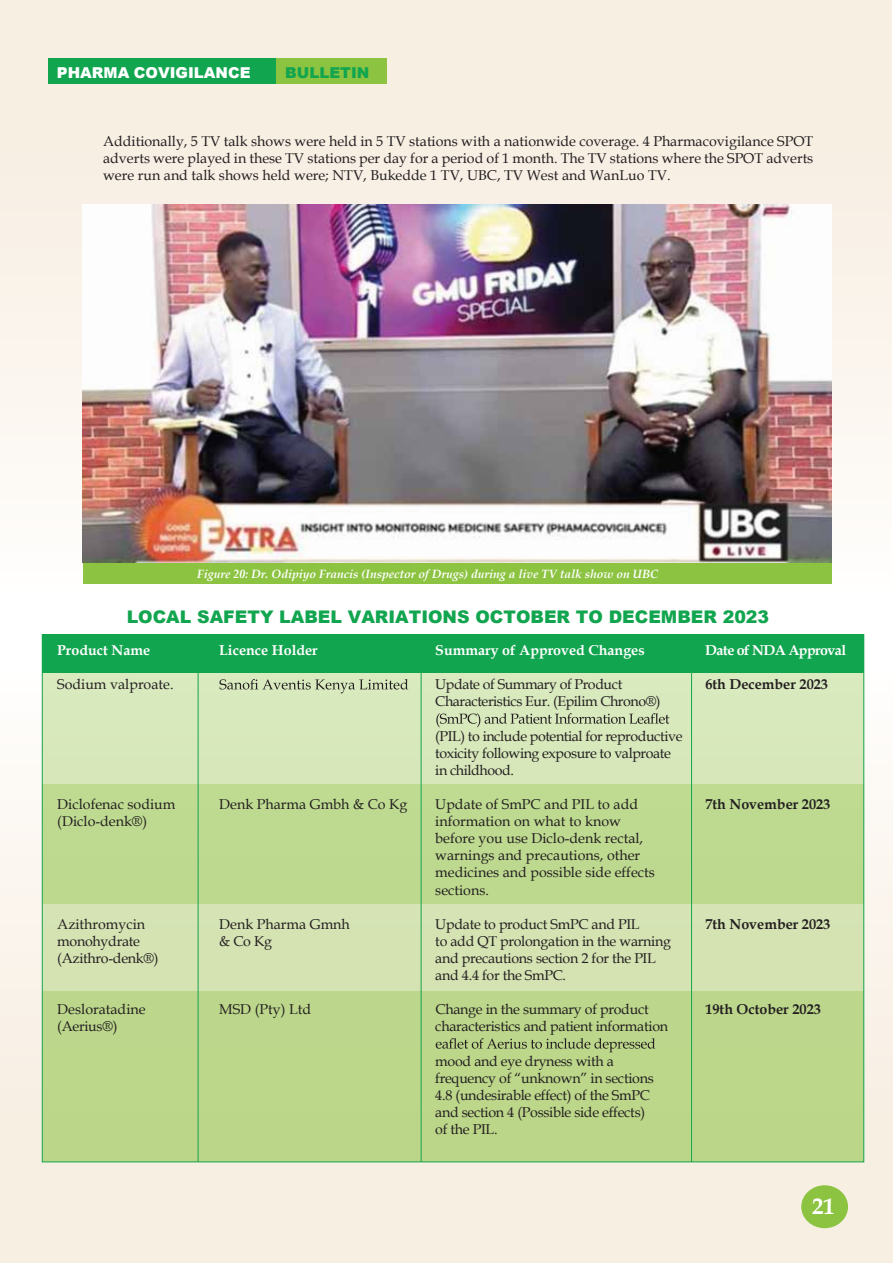
<style>
.page{position:relative;width:893px;height:1263px;background:#fff}
.page>*{position:absolute;margin:0;border:0;box-sizing:border-box;transform-origin:0 0}
.t1{font:700 22.65px "Book Antiqua";color:#fff}
.t2{font:900 17.4px "Arial";color:#12a54f}
.t3{font:900 15px "Arial";color:#fff}
.t4{font:900 15px "Arial";color:#12a54f}
.t5{font:14.25px/17.1px "Book Antiqua";letter-spacing:-.02em;color:#231f20}
.t6{font:14.25px/17.1px "Book Antiqua";color:#231f20}
.t7{font:700 14.25px "Book Antiqua";color:#231f20}
.t8{font:700 14.25px "Book Antiqua";color:#fff}
.t9{font:700 14.25px "Book Antiqua";letter-spacing:-.04em;color:#fff}
.t10{font:italic 700 12px "Book Antiqua";color:#fff}
</style>
<div class="page">
<div style="left:0;top:0;width:891px;height:641px;background:linear-gradient(to bottom,#f6ecde,#fefdfc)"></div>
<div style="left:0;top:622px;width:893px;height:641px;background:linear-gradient(to bottom,#fdfdfc,#f5ebdc)"></div>
<div style="left:42px;top:634px;width:822px;height:528px;background:#d7e7ba"></div>
<div style="left:48px;top:58px;width:229px;height:26px;background:#12a54f"></div>
<div style="left:277px;top:58px;width:110px;height:26px;background:#8cc341"></div>
<div style="left:42px;top:635px;width:822px;height:38px;background:#12a54f"></div>
<div style="left:42px;top:784px;width:822px;height:119px;background:#bed990"></div>
<div style="left:42px;top:991px;width:822px;height:171px;background:#bcd78a"></div>
<svg style="left:219px;top:679px;width:189px;height:14px"></svg>
<svg style="left:436px;top:713px;width:233px;height:14px"></svg>
<svg style="left:436px;top:1038px;width:219px;height:14px"></svg>
<hr style="left:198px;top:635px;width:1px;height:527px;background:#12a54f">
<hr style="left:421px;top:635px;width:1px;height:527px;background:#12a54f">
<hr style="left:691px;top:635px;width:1px;height:527px;background:#12a54f">
<img style="left:83px;top:205px;width:748px;height:358px">
<div style="left:801px;top:1185px;width:47px;height:43px;background:#8cc341;border-radius:50%"></div>
<div style="left:83px;top:563px;width:748px;height:20px;background:#8cc341"></div>
<p class="t3" style="left:57px;top:61px;width:195px">PHARMA COVIGILANCE</p>
<p class="t4" style="left:285px;top:61px;width:86px">BULLETIN</p>
<p class="t5" style="left:103px;top:132px;width:712px;text-align:justify">Additionally, 5 TV talk shows were held in 5 TV stations with a nationwide coverage. 4 Pharmacovigilance SPOT adverts were played in these TV stations per day for a period of 1 month. The TV stations where the SPOT adverts were run and talk shows held were; NTV, Bukedde 1 TV, UBC, TV West and WanLuo TV.</p>
<p class="t10" style="left:197px;top:566px;width:463px">Figure 20: Dr. Odipiyo Francis (Inspector of Drugs) during a live TV talk show on UBC</p>
<p class="t2" style="left:127px;top:604px;width:644px">LOCAL SAFETY LABEL VARIATIONS OCTOBER TO DECEMBER 2023</p>
<p class="t8" style="left:57px;top:641px;width:95px">Product Name</p>
<p class="t8" style="left:219px;top:641px;width:100px">Licence Holder</p>
<p class="t8" style="left:435px;top:641px;width:211px">Summary of Approved Changes</p>
<p class="t9" style="left:705px;top:641px;width:142px">Date of NDA Approval</p>
<p class="t6" style="left:57px;top:676px;width:118px">Sodium valproate.</p>
<p class="t5" style="left:435px;top:676px;width:189px">Update of Summary of Product</p>
<p class="t7" style="left:705px;top:675px;width:124px">6th December 2023</p>
<p class="t5" style="left:435px;top:693px;width:227px">Characteristics Eur. (Epilim Chrono®)</p>
<p class="t5" style="left:435px;top:727px;width:249px">(PIL) to include potential for reproductive toxicity following exposure to valproate in childhood.</p>
<p class="t6" style="left:57px;top:795px;width:120px">Diclofenac sodium</p>
<p class="t6" style="left:219px;top:795px;width:190px">Denk Pharma Gmbh &amp; Co Kg</p>
<p class="t6" style="left:435px;top:795px;width:204px">Update of SmPC and PIL to add</p>
<p class="t7" style="left:705px;top:794px;width:127px">7th November 2023</p>
<p class="t6" style="left:57px;top:812px;width:92px">(Diclo-denk®)</p>
<p class="t6" style="left:435px;top:812px;width:221px">information on what to know before you use Diclo-denk rectal, warnings and precautions, other medicines and possible side effects sections.</p>
<p class="t6" style="left:57px;top:915px;width:89px">Azithromycin</p>
<p class="t6" style="left:219px;top:915px;width:132px">Denk Pharma Gmnh</p>
<p class="t5" style="left:435px;top:915px;width:206px">Update to product SmPC and PIL</p>
<p class="t7" style="left:705px;top:914px;width:127px">7th November 2023</p>
<p class="t5" style="left:57px;top:932px;width:84px">monohydrate</p>
<p class="t5" style="left:219px;top:932px;width:54px">&amp; Co Kg</p>
<p class="t5" style="left:435px;top:932px;width:237px">to add QT prolongation in the warning</p>
<p class="t5" style="left:57px;top:949px;width:103px">(Azithro-denk®)</p>
<p class="t5" style="left:435px;top:949px;width:222px">and precautions section 2 for the PIL and 4.4 for the SmPC.</p>
<p class="t6" style="left:57px;top:1000px;width:90px">Desloratadine</p>
<p class="t6" style="left:219px;top:1000px;width:93px">MSD (Pty) Ltd</p>
<p class="t5" style="left:435px;top:1000px;width:215px">Change in the summary of product</p>
<p class="t7" style="left:705px;top:1000px;width:117px">19th October 2023</p>
<p class="t5" style="left:57px;top:1018px;width:62px">(Aerius®)</p>
<p class="t5" style="left:435px;top:1018px;width:234px">characteristics and patient information</p>
<p class="t5" style="left:435px;top:1052px;width:220px">mood and eye dryness with a frequency of “unknown” in sections<br>4.8 (undesirable effect) of the SmPC and section 4 (Possible side effects) of the PIL.</p>
<h1 class="t1" style="left:812px;top:1191px;width:24px">21</h1>
</div>
